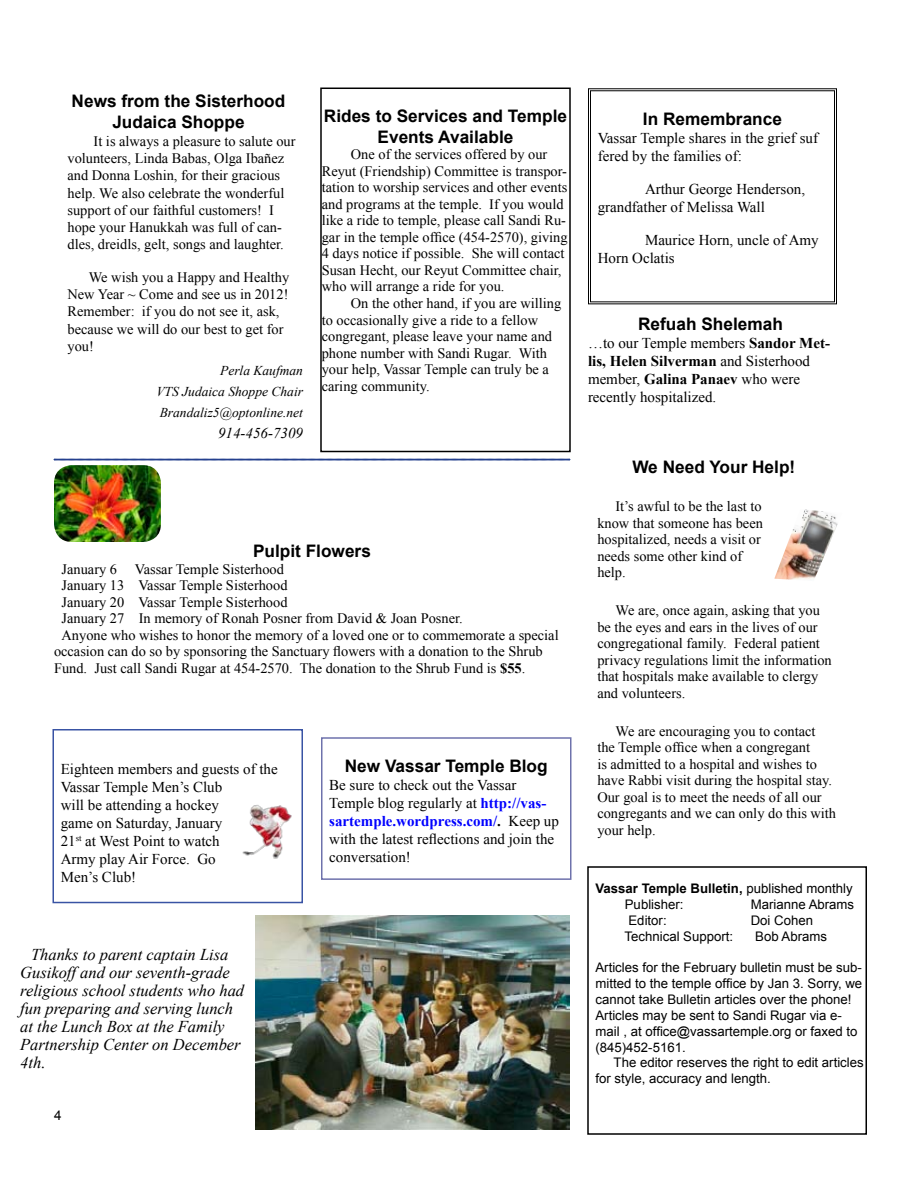
<style>
.page{position:relative;width:918px;height:1188px;background:#fff}
.page>*{position:absolute;margin:0;border:0;box-sizing:border-box;transform-origin:0 0}
.t1{font:700 17.25px/20.7px "Arial";color:#000;text-align:center}
.t2{font:italic 16.5px/18px "Times New Roman";color:#000}
.t3{font:15px/18px "Times New Roman";color:#000}
.t4{font:italic 15px "Times New Roman";color:#000}
.t5{font:14.4px/16.5px "Times New Roman";color:#000}
.t6{font:italic 13.5px/21px "Times New Roman";color:#000;text-align:justify}
.t7{font:13.5px "Arial";color:#000}
.t8{font:13.2px/15.9px "Arial";color:#000}
.s1{font-weight:700}
.s2{font-size:18px}
.s3{font-weight:700;color:#00f}
</style>
<div class="page">
<img style="left:54px;top:465px;width:107px;height:77px">
<img style="left:774px;top:509px;width:64px;height:71px">
<svg style="left:588px;top:88px;width:249px;height:217px"></svg>
<div style="left:590px;top:90px;width:245px;height:212px;border:1px solid #000"></div>
<div style="left:52px;top:729px;width:251px;height:174px;border:2px solid #3953a4"></div>
<div style="left:321px;top:737px;width:251px;height:143px;border:2px solid #6e72ac"></div>
<img style="left:242px;top:805px;width:50px;height:54px">
<svg style="left:54px;top:459px;width:516px;height:1px"></svg>
<img style="left:255px;top:916px;width:315px;height:214px">
<p class="t1" style="left:72px;top:91px;width:215px">News from the Sisterhood<br>Judaica Shoppe</p>
<p class="t5" style="left:68px;top:132px;width:230px;line-height:17.2px;text-indent:26px">It is always a pleasure to salute our volunteers, Linda Babas, Olga Ibañez and Donna Loshin, for their gracious help. We also celebrate the wonderful support of our faithful customers! I hope your Hanukkah was full of can&shy;dles, dreidls, gelt, songs and laughter.</p>
<p class="t5" style="left:68px;top:268px;width:223px;line-height:17.2px;text-indent:21px">We wish you a Happy and Healthy<br>New Year ~ Come and see us in 2012!<br>Remember: if you do not see it, ask, because we will do our best to get for you!</p>
<p class="t6" style="left:156px;top:360px;width:148px;text-indent:64px">Perla Kaufman VTS Judaica Shoppe Chair Brandaliz5@optonline.net</p>
<p class="t4" style="left:218px;top:422px;width:86px">914-456-7309</p>
<p class="t1" style="left:324px;top:106px;width:245px">Rides to Services and Temple<br>Events Available</p>
<p class="t5" style="left:322px;top:146px;width:247px;text-indent:29px">One of the services offered by our Reyut (Friendship) Committee is transpor&shy;tation to worship services and other events and programs at the temple. If you would like a ride to temple, please call Sandi Ru&shy;gar in the temple office (454-2570), giving 4 days notice if possible. She will contact Susan Hecht, our Reyut Committee chair, who will arrange a ride for you.</p>
<p class="t5" style="left:322px;top:295px;width:241px;text-indent:29px">On the other hand, if you are willing to occasionally give a ride to a fellow congregant, please leave your name and phone number with Sandi Rugar. With your help, Vassar Temple can truly be a caring community.</p>
<p class="t1" style="left:253px;top:542px;width:119px">Pulpit Flowers</p>
<p class="t5" style="left:62px;top:561px;width:224px">January 6 Vassar Temple Sisterhood</p>
<p class="t5" style="left:62px;top:577px;width:228px">January 13 Vassar Temple Sisterhood</p>
<p class="t5" style="left:62px;top:594px;width:228px">January 20 Vassar Temple Sisterhood</p>
<p class="t5" style="left:62px;top:610px;width:403px">January 27 In memory of Ronah Posner from David &amp; Joan Posner.</p>
<p class="t5" style="left:62px;top:627px;width:499px">Anyone who wishes to honor the memory of a loved one or to commemorate a special</p>
<p class="t5" style="left:54px;top:643px;width:490px">occasion can do so by sponsoring the Sanctuary flowers with a donation to the Shrub</p>
<p class="t5" style="left:54px;top:660px;width:473px">Fund. Just call Sandi Rugar at 454-2570. The donation to the Shrub Fund is <span class="s1">$55</span>.</p>
<p class="t3" style="left:61px;top:760px;width:219px">Eighteen members and guests of the<br>Vassar Temple Men’s Club<br>will be attending a hockey<br>game on Saturday, January<br>21<sup>st</sup> at West Point to watch<br>Army play Air Force. Go<br>Men’s Club!</p>
<p class="t2" style="left:20px;top:945px;width:225px;text-indent:11px">Thanks to parent captain Lisa<br>Gusikoff and our seventh-grade religious school students who had fun preparing and serving lunch at the Lunch Box at the Family<br>Partnership Center on December<br>4th<span class="s2">.</span></p>
<p class="t7" style="left:54px;top:1106px;width:9px">4</p>
<p class="t1" style="left:345px;top:756px;width:204px">New Vassar Temple Blog</p>
<p class="t3" style="left:329px;top:776px;width:231px">Be sure to check out the Vassar<br>Temple blog regularly at <span class="s3">http://vas&shy;sartemple.wordpress.com/</span><span class="s1">.</span> Keep up with the latest reflections and join the conversation!</p>
<p class="t1" style="left:643px;top:109px;width:141px">In Remembrance</p>
<p class="t3" style="left:598px;top:128px;width:222px">Vassar Temple shares in the grief suf fered by the families of:</p>
<p class="t3" style="left:598px;top:179px;width:209px;text-indent:47px">Arthur George Henderson, grandfather of Melissa Wall</p>
<p class="t3" style="left:598px;top:230px;width:222px;text-indent:47px">Maurice Horn, uncle of Amy<br>Horn Oclatis</p>
<p class="t1" style="left:638px;top:314px;width:146px">Refuah Shelemah</p>
<p class="t3" style="left:588px;top:334px;width:244px">…to our Temple members <span class="s1">Sandor Met&shy;lis, Helen Silverman</span> and Sisterhood member, <span class="s1">Galina Panaev</span> who were recently hospitalized.</p>
<p class="t1" style="left:632px;top:457px;width:164px">We Need Your Help!</p>
<p class="t5" style="left:597px;top:498px;width:167px;text-indent:18px">It’s awful to be the last to know that someone has been hospitalized, needs a visit or needs some other kind of help.</p>
<p class="t5" style="left:597px;top:602px;width:236px;text-indent:18px">We are, once again, asking that you be the eyes and ears in the lives of our congregational family. Federal patient privacy regulations limit the information that hospitals make available to clergy and volunteers.</p>
<p class="t5" style="left:597px;top:722px;width:240px;text-indent:18px">We are encouraging you to contact the Temple office when a congregant<br>is admitted to a hospital and wishes to have Rabbi visit during the hospital stay.<br>Our goal is to meet the needs of all our congregants and we can only do this with your help.</p>
<p class="t8" style="left:625px;top:881px;width:229px;text-indent:-29px"><span class="s1">Vassar Temple Bulletin,</span> published monthly<br>Publisher:</p>
<p class="t8" style="left:751px;top:897px;width:105px">Marianne Abrams</p>
<p class="t8" style="left:629px;top:912px;width:40px">Editor:</p>
<p class="t8" style="left:751px;top:912px;width:64px">Doi Cohen</p>
<p class="t8" style="left:625px;top:928px;width:110px">Technical Support:</p>
<p class="t8" style="left:755px;top:928px;width:73px">Bob Abrams</p>
<p class="t8" style="left:596px;top:960px;width:268px">Articles for the February bulletin must be sub&shy;mitted to the temple office by Jan 3. Sorry, we cannot take Bulletin articles over the phone!<br>Articles may be sent to Sandi Rugar via e&shy;mail , at office@vassartemple.org or faxed to (845)452-5161.</p>
<p class="t8" style="left:596px;top:1055px;width:270px;text-indent:18px">The editor reserves the right to edit articles for style, accuracy and length.</p>
</div>
